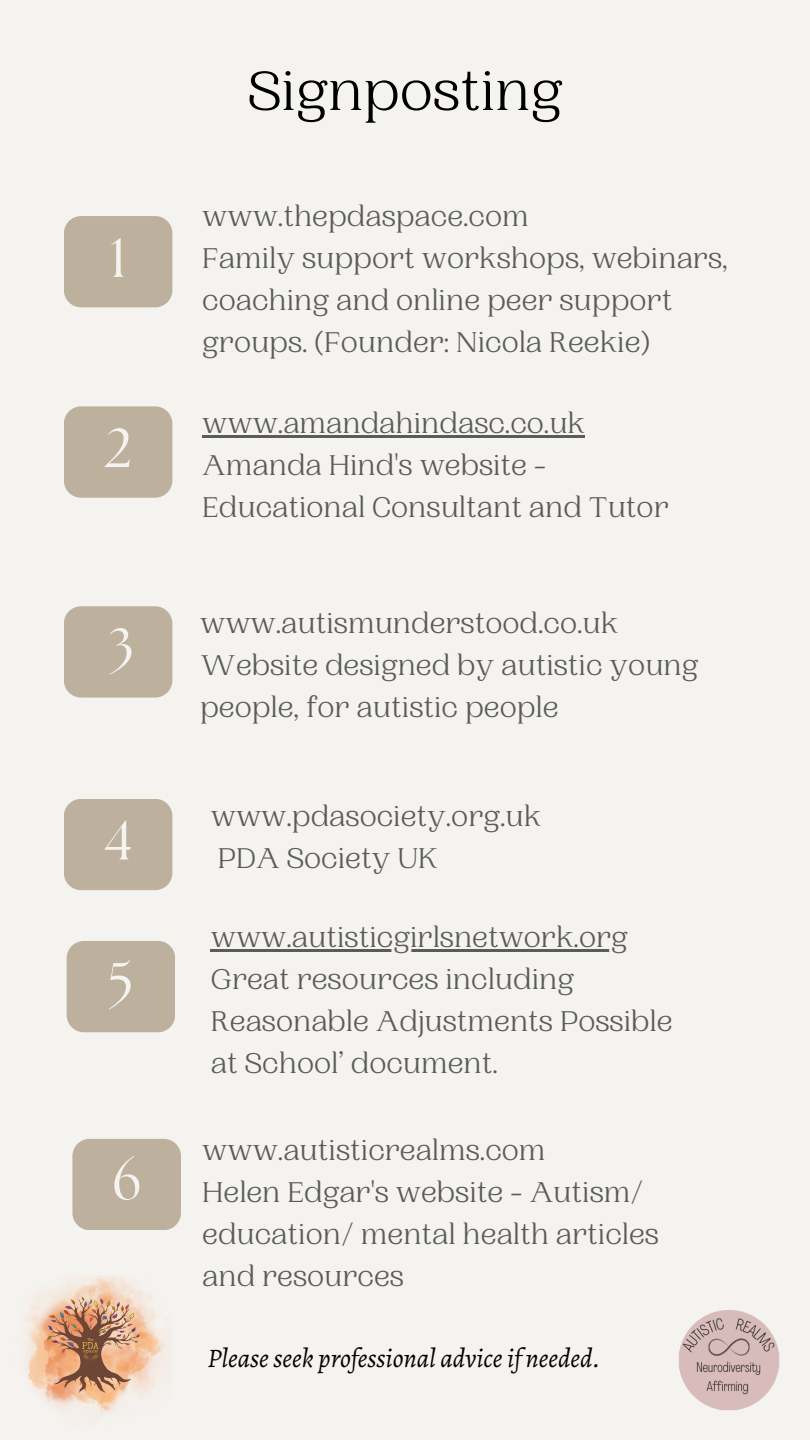
<style>
.page{position:relative;width:810px;height:1440px;background:#f5f3f0}
.page>*{position:absolute;margin:0;border:0;box-sizing:border-box;transform-origin:0 0}
.t1{font:58px "PP Woodland";color:#000}
.t2{font:55px "The Seasons";color:#f5f3f0}
.t3{font:30px/42px "PP Woodland";color:#5b5b5b}
.t4{font:italic 26.8px "Alegreya";color:#000}
</style>
<div class="page">
<div style="left:64px;top:216px;width:108px;height:91px;background:#bdb19e;border-radius:17px"></div>
<div style="left:64px;top:406px;width:108px;height:92px;background:#bdb19e;border-radius:17px"></div>
<div style="left:64px;top:606px;width:108px;height:92px;background:#bdb19e;border-radius:17px"></div>
<div style="left:64px;top:799px;width:108px;height:91px;background:#bdb19e;border-radius:17px"></div>
<div style="left:67px;top:941px;width:108px;height:91px;background:#bdb19e;border-radius:17px"></div>
<div style="left:72px;top:1139px;width:109px;height:91px;background:#bdb19e;border-radius:17px"></div>
<hr style="left:211px;top:949px;width:417px;height:3px;background:#5b5b5b">
<img style="left:678px;top:1310px;width:102px;height:101px">
<hr style="left:202px;top:435px;width:383px;height:3px;background:#5b5b5b">
<img style="left:25px;top:1276px;width:142px;height:139px">
<p class="t2" style="left:110px;top:233px;width:18px">1</p>
<p class="t2" style="left:104px;top:423px;width:29px">2</p>
<p class="t2" style="left:108px;top:623px;width:27px">3</p>
<p class="t2" style="left:104px;top:816px;width:30px">4</p>
<p class="t2" style="left:108px;top:958px;width:27px">5</p>
<p class="t2" style="left:112px;top:1155px;width:30px">6</p>
<p class="t1" style="left:247px;top:58px;width:317px">Signposting</p>
<p class="t3" style="left:202px;top:196px;width:328px">www.thepdaspace.com</p>
<p class="t3" style="left:202px;top:238px;width:527px">Family support workshops, webinars, coaching and online peer support groups. (Founder: Nicola Reekie)</p>
<p class="t3" style="left:202px;top:403px;width:384px">www.amandahindasc.co.uk</p>
<p class="t3" style="left:202px;top:445px;width:468px">Amanda Hind's website -<br>Educational Consultant and Tutor</p>
<p class="t3" style="left:200px;top:603px;width:420px">www.autismunderstood.co.uk</p>
<p class="t3" style="left:200px;top:645px;width:500px">Website designed by autistic young people, for autistic people</p>
<p class="t3" style="left:211px;top:796px;width:332px">www.pdasociety.org.uk</p>
<p class="t3" style="left:218px;top:838px;width:221px">PDA Society UK</p>
<p class="t3" style="left:211px;top:917px;width:419px">www.autisticgirlsnetwork.org</p>
<p class="t3" style="left:211px;top:959px;width:463px">Great resources including<br>Reasonable Adjustments Possible at School’ document.</p>
<p class="t3" style="left:202px;top:1130px;width:345px">www.autisticrealms.com</p>
<p class="t3" style="left:202px;top:1172px;width:458px">Helen Edgar's website - Autism/ education/ mental health articles and resources</p>
<p class="t4" style="left:207px;top:1340px;width:395px">Please seek professional advice if needed.</p>
</div>
